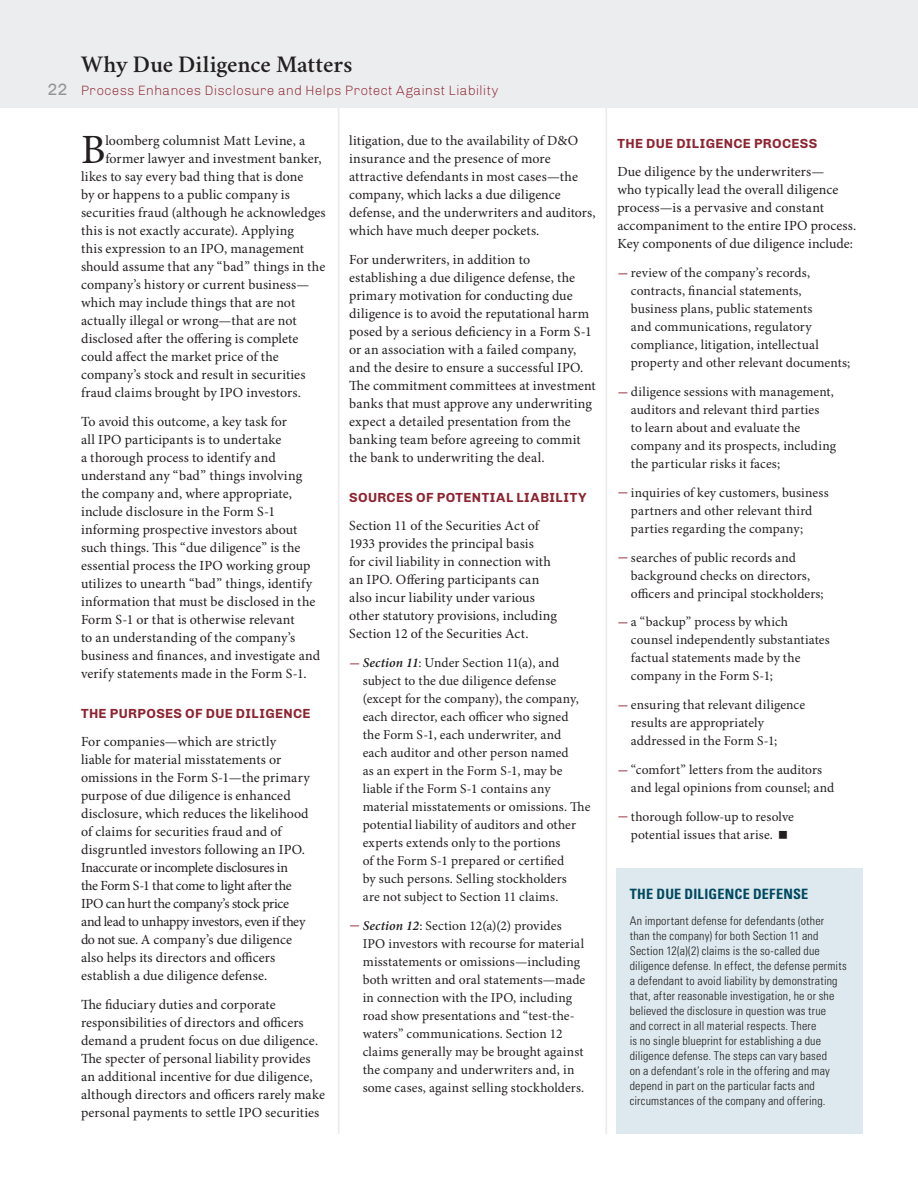
<style>
.page{position:relative;width:918px;height:1188px;background:#fff}
.page>*{position:absolute;margin:0;border:0;box-sizing:border-box;transform-origin:0 0}
.First_Paragraph_-_In{font:41.7px "Minion Pro";color:#231f20}
.page_title{font:600 24px "Crimson";letter-spacing:-.005em;color:#231f20}
.t1{font:16.5px "Chivo";color:#939598}
.sidebar_header{font:700 condensed 14.25px "Univers LT Std";letter-spacing:.015em;color:#004960}
.body_text{font:13.95px/18px "Minion Pro";letter-spacing:.005em;color:#231f20}
.First_Paragraph_-_In-2{font:13.95px "Minion Pro";letter-spacing:.005em;color:#231f20}
.t2{font:13.5px/18px "Minion Pro";letter-spacing:.01em;color:#231f20}
.subhead{font:700 13.5px "Chivo";letter-spacing:.025em;color:#8d2431}
.page_title-2{font:300 13.5px "Chivo";letter-spacing:.015em;color:#8d2431}
.sidebar_body_text{font:300 condensed 12px/15px "Univers LT Std";letter-spacing:.015em;color:#231f20}
.s1{font-family:"Univers LT Std";font-weight:300;font-style:italic;font-stretch:condensed;font-size:18px;color:#8d2431}
.s2{font-weight:600;font-style:italic}
</style>
<div class="page">
<hr style="left:338px;top:108px;width:2px;height:1026px;background:#ececee">
<hr style="left:605px;top:108px;width:2px;height:1026px;background:#ececee">
<div style="left:0;top:0;width:918px;height:108px;background:#ecedee"></div>
<div style="left:616px;top:868px;width:247px;height:266px;background:#dde9ee"></div>
<p class="page_title" style="left:81px;top:47px;width:273px">Why Due Diligence Matters</p>
<h2 class="page_title" style="left:81px;top:47px;width:153px">Title Go s Here</h2>
<p class="page_title-2" style="left:81px;top:82px;width:65px">SUBHEAD</p>
<p class="t1" style="left:47px;top:79px;width:22px">22</p>
<p class="page_title-2" style="left:81px;top:82px;width:419px">Process Enhances Disclosure and Helps Protect Against Liability</p>
<p class="First_Paragraph_-_In" style="left:81px;top:125px;width:26px">B</p>
<p class="First_Paragraph_-_In-2" style="left:105px;top:132px;width:201px">loomberg columnist Matt Levine, a</p>
<p class="First_Paragraph_-_In-2" style="left:105px;top:150px;width:218px">former lawyer and investment banker,</p>
<p class="First_Paragraph_-_In-2" style="left:81px;top:168px;width:224px">likes to say every bad thing that is done</p>
<p class="First_Paragraph_-_In-2" style="left:81px;top:186px;width:210px">by or happens to a public company is</p>
<p class="First_Paragraph_-_In-2" style="left:81px;top:204px;width:246px">securities fraud (although he acknowledges</p>
<p class="First_Paragraph_-_In-2" style="left:81px;top:222px;width:215px">this is not exactly accurate). Applying</p>
<p class="First_Paragraph_-_In-2" style="left:81px;top:240px;width:225px">this expression to an IPO, management</p>
<p class="First_Paragraph_-_In-2" style="left:81px;top:258px;width:246px">should assume that any “bad” things in the</p>
<p class="First_Paragraph_-_In-2" style="left:81px;top:276px;width:230px">company’s history or current business—</p>
<p class="First_Paragraph_-_In-2" style="left:81px;top:294px;width:216px">which may include things that are not</p>
<p class="First_Paragraph_-_In-2" style="left:81px;top:312px;width:217px">actually illegal or wrong—that are not</p>
<p class="First_Paragraph_-_In-2" style="left:81px;top:330px;width:219px">disclosed after the offering is complete</p>
<p class="First_Paragraph_-_In-2" style="left:81px;top:348px;width:199px">could affect the market price of the</p>
<p class="First_Paragraph_-_In-2" style="left:81px;top:366px;width:226px">company’s stock and result in securities</p>
<p class="First_Paragraph_-_In-2" style="left:81px;top:384px;width:221px">fraud claims brought by IPO investors.</p>
<p class="body_text" style="left:81px;top:413px;width:241px">To avoid this outcome, a key task for<br>all IPO participants is to undertake<br>a thorough process to identify and understand any “bad” things involving the company and, where appropriate, include disclosure in the Form S-1 informing prospective investors about such things. This “due diligence” is the essential process the IPO working group utilizes to unearth “bad” things, identify information that must be disclosed in the Form S-1 or that is otherwise relevant<br>to an understanding of the company’s business and finances, and investigate and verify statements made in the Form S-1.</p>
<p class="subhead" style="left:81px;top:705px;width:231px">THE PURPOSES OF DUE DILIGENCE</p>
<p class="body_text" style="left:81px;top:733px;width:230px">For companies—which are strictly liable for material misstatements or omissions in the Form S-1—the primary purpose of due diligence is enhanced disclosure, which reduces the likelihood of claims for securities fraud and of disgruntled investors following an IPO.<br>Inaccurate or incomplete disclosures in<br>the Form S-1 that come to light after the IPO can hurt the company’s stock price and lead to unhappy investors, even if they do not sue. A company’s due diligence also helps its directors and officers establish a due diligence defense.</p>
<p class="body_text" style="left:81px;top:996px;width:246px">The fiduciary duties and corporate responsibilities of directors and officers demand a prudent focus on due diligence.<br>The specter of personal liability provides an additional incentive for due diligence, although directors and officers rarely make personal payments to settle IPO securities</p>
<p class="body_text" style="left:349px;top:132px;width:248px">litigation, due to the availability of D&amp;O insurance and the presence of more attractive defendants in most cases—the company, which lacks a due diligence defense, and the underwriters and auditors, which have much deeper pockets.</p>
<p class="body_text" style="left:349px;top:251px;width:248px">For underwriters, in addition to establishing a due diligence defense, the primary motivation for conducting due diligence is to avoid the reputational harm posed by a serious deficiency in a Form S-1 or an association with a failed company, and the desire to ensure a successful IPO.<br>The commitment committees at investment banks that must approve any underwriting expect a detailed presentation from the banking team before agreeing to commit the bank to underwriting the deal.</p>
<p class="subhead" style="left:349px;top:489px;width:239px">SOURCES OF POTENTIAL LIABILITY</p>
<p class="body_text" style="left:349px;top:517px;width:209px">Section 11 of the Securities Act of 1933 provides the principal basis<br>for civil liability in connection with an IPO. Offering participants can also incur liability under various other statutory provisions, including Section 12 of the Securities Act.</p>
<p class="t2" style="left:363px;top:654px;width:229px;text-indent:-14px"><span class="s1">–</span> <span class="s2">Section 11</span>: Under Section 11(a), and subject to the due diligence defense (except for the company), the company, each director, each officer who signed<br>the Form S-1, each underwriter, and<br>each auditor and other person named<br>as an expert in the Form S-1, may be liable if the Form S-1 contains any material misstatements or omissions. The potential liability of auditors and other experts extends only to the portions<br>of the Form S-1 prepared or certified<br>by such persons. Selling stockholders<br>are not subject to Section 11 claims.</p>
<p class="t2" style="left:363px;top:917px;width:224px;text-indent:-14px"><span class="s1">–</span> <span class="s2">Section 12</span>: Section 12(a)(2) provides IPO investors with recourse for material misstatements or omissions—including both written and oral statements—made in connection with the IPO, including road show presentations and “test-the&shy;waters” communications. Section 12 claims generally may be brought against the company and underwriters and, in some cases, against selling stockholders.</p>
<p class="subhead" style="left:617px;top:135px;width:201px">THE DUE DILIGENCE PROCESS</p>
<p class="body_text" style="left:617px;top:164px;width:241px">Due diligence by the underwriters—<br>who typically lead the overall diligence process—is a pervasive and constant accompaniment to the entire IPO process.<br>Key components of due diligence include:</p>
<p class="t2" style="left:631px;top:265px;width:221px;text-indent:-14px"><span class="s1">–</span> review of the company’s records, contracts, financial statements, business plans, public statements<br>and communications, regulatory compliance, litigation, intellectual property and other relevant documents;</p>
<p class="t2" style="left:631px;top:383px;width:207px;text-indent:-14px"><span class="s1">–</span> diligence sessions with management, auditors and relevant third parties<br>to learn about and evaluate the company and its prospects, including the particular risks it faces;</p>
<p class="t2" style="left:631px;top:484px;width:199px;text-indent:-14px"><span class="s1">–</span> inquiries of key customers, business partners and other relevant third parties regarding the company;</p>
<p class="t2" style="left:631px;top:549px;width:194px;text-indent:-14px"><span class="s1">–</span> searches of public records and background checks on directors, officers and principal stockholders;</p>
<p class="t2" style="left:631px;top:614px;width:200px;text-indent:-14px"><span class="s1">–</span> a “backup” process by which counsel independently substantiates factual statements made by the company in the Form S-1;</p>
<p class="t2" style="left:631px;top:697px;width:176px;text-indent:-14px"><span class="s1">–</span> ensuring that relevant diligence results are appropriately addressed in the Form S-1;</p>
<p class="t2" style="left:631px;top:761px;width:205px;text-indent:-14px"><span class="s1">–</span> “comfort” letters from the auditors and legal opinions from counsel; and</p>
<p class="t2" style="left:617px;top:808px;width:178px;text-align:center"><span class="s1">–</span> thorough follow-up to resolve potential issues that arise.</p>
<p class="sidebar_header" style="left:630px;top:885px;width:180px">THE DUE DILIGENCE DEFENSE</p>
<p class="sidebar_body_text" style="left:630px;top:913px;width:218px">An important defense for defendants (other than the company) for both Section 11 and Section 12(a)(2) claims is the so-called due diligence defense. In effect, the defense permits a defendant to avoid liability by demonstrating that, after reasonable investigation, he or she believed the disclosure in question was true<br>and correct in all material respects. There<br>is no single blueprint for establishing a due diligence defense. The steps can vary based<br>on a defendant’s role in the offering and may depend in part on the particular facts and circumstances of the company and offering.</p>
</div>
